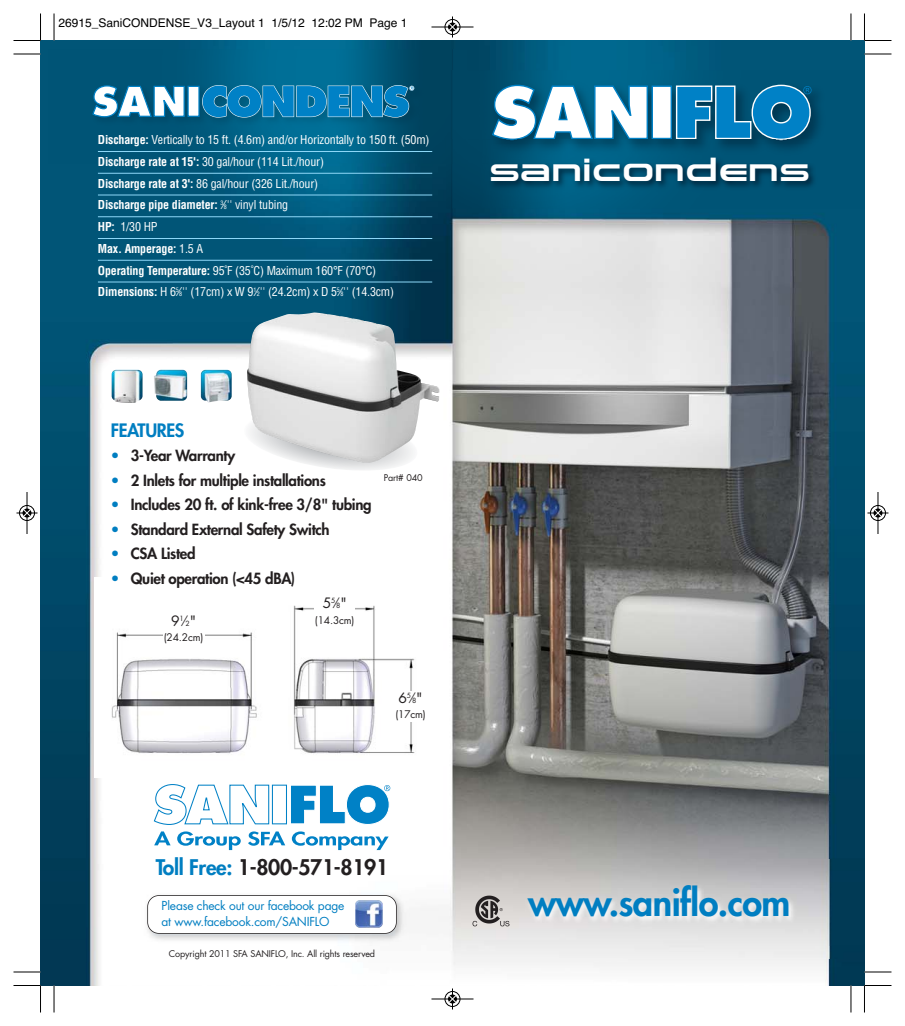
<style>
.page{position:relative;width:905px;height:1026px;background:#fff}
.page>*{position:absolute;margin:0;border:0;box-sizing:border-box;transform-origin:0 0}
.t1{font:800 36px "Futura";letter-spacing:-.015em;color:#007ec1}
.t2{font:30px "Spaceman";letter-spacing:-.025em;color:#fff}
.t3{font:800 21px "Futura";letter-spacing:-.015em;color:#231f20}
.t4{font:800 18px "Futura";letter-spacing:-.02em;color:#007ec1}
.t5{font:800 15px "Futura";letter-spacing:-.02em;color:#231f20}
.t6{font:13.95px "Futura";color:#231f20}
.t7{font:condensed 12px/21.8px "Helvetica";letter-spacing:-.015em;color:#fff}
.t8{font:12px/15.5px "Futura";letter-spacing:-.015em;color:#007ec1}
.t9{font:12px "Helvetica";color:#000}
.t10{font:10.2px "Futura";letter-spacing:-.015em;color:#231f20}
.t11{font:9px "Futura";letter-spacing:-.015em;color:#231f20}
.s1{font-weight:700}
.s2{font-size:6px}
.s3{color:#007ec1}
.s4{font-size:6.9px}
</style>
<div class="page">
<img style="left:40px;top:41px;width:824px;height:944px">
<img style="left:445px;top:70px;width:419px;height:139px">
<svg style="left:492px;top:85px;width:156px;height:55px"></svg>
<div style="left:652px;top:86px;width:19px;height:52px;background:#fff"></div>
<div style="left:651px;top:86px;width:21px;height:53px;border:1px solid #0081c6"></div>
<svg style="left:675px;top:85px;width:136px;height:55px"></svg>
<img style="left:49px;top:49px;width:418px;height:114px">
<svg style="left:92px;top:85px;width:93px;height:33px"></svg>
<div style="left:188px;top:86px;width:11px;height:30px;background:#fff"></div>
<div style="left:187px;top:86px;width:12px;height:31px;border:1px solid #0081c6"></div>
<svg style="left:202px;top:85px;width:212px;height:33px"></svg>
<img style="left:278px;top:577px;width:164px;height:201px">
<img style="left:95px;top:577px;width:174px;height:201px">
<div style="left:163px;top:614px;width:41px;height:31px;background:#fff"></div>
<div style="left:314px;top:597px;width:41px;height:31px;background:#fff"></div>
<div style="left:389px;top:691px;width:42px;height:31px;background:#fff"></div>
<hr style="left:98px;top:151px;width:334px;height:1px;background:#8ed8f8">
<hr style="left:98px;top:173px;width:334px;height:1px;background:#8ed8f8">
<hr style="left:98px;top:195px;width:334px;height:1px;background:#8ed8f8">
<hr style="left:98px;top:216px;width:334px;height:1px;background:#8ed8f8">
<hr style="left:98px;top:238px;width:334px;height:1px;background:#8ed8f8">
<hr style="left:98px;top:260px;width:334px;height:1px;background:#8ed8f8">
<hr style="left:98px;top:282px;width:334px;height:1px;background:#8ed8f8">
<svg style="left:242px;top:408px;width:177px;height:67px"></svg>
<img style="left:247px;top:312px;width:192px;height:151px">
<img style="left:201px;top:370px;width:31px;height:33px">
<img style="left:154px;top:370px;width:33px;height:31px">
<img style="left:112px;top:370px;width:30px;height:33px">
<svg style="left:154px;top:784px;width:236px;height:66px"></svg>
<img style="left:462px;top:859px;width:400px;height:99px">
<img style="left:470px;top:892px;width:41px;height:38px">
<img style="left:142px;top:890px;width:267px;height:56px">
<div style="left:148px;top:896px;width:248px;height:37px;background:#fff;border-radius:11px"></div>
<div style="left:147px;top:895px;width:250px;height:39px;border:2px solid #231f20;border-radius:12px"></div>
<img style="left:355px;top:900px;width:28px;height:28px">
<img style="left:492px;top:140px;width:319px;height:4px">
<svg style="left:446px;top:163px;width:21px;height:1px"></svg>
<svg style="left:54px;top:14px;width:1px;height:26px"></svg>
<svg style="left:14px;top:54px;width:26px;height:1px"></svg>
<svg style="left:850px;top:14px;width:1px;height:26px"></svg>
<svg style="left:864px;top:54px;width:27px;height:1px"></svg>
<svg style="left:54px;top:986px;width:1px;height:26px"></svg>
<svg style="left:14px;top:972px;width:26px;height:1px"></svg>
<svg style="left:850px;top:986px;width:1px;height:26px"></svg>
<svg style="left:864px;top:972px;width:27px;height:1px"></svg>
<svg style="left:14px;top:14px;width:27px;height:27px"></svg>
<svg style="left:864px;top:14px;width:27px;height:27px"></svg>
<svg style="left:14px;top:985px;width:27px;height:27px"></svg>
<svg style="left:864px;top:985px;width:27px;height:27px"></svg>
<div style="left:444px;top:19px;width:16px;height:16px;border:1px solid #fff;border-radius:50%"></div>
<hr style="left:431px;top:27px;width:42px;height:1px;background:#000">
<div style="left:445px;top:19px;width:15px;height:16px;border:1px solid #000;border-radius:50%"></div>
<svg style="left:448px;top:16px;width:8px;height:22px"></svg>
<div style="left:444px;top:991px;width:16px;height:16px;border:1px solid #fff;border-radius:50%"></div>
<hr style="left:431px;top:999px;width:42px;height:1px;background:#000">
<div style="left:445px;top:991px;width:15px;height:16px;border:1px solid #000;border-radius:50%"></div>
<svg style="left:448px;top:988px;width:8px;height:22px"></svg>
<hr style="left:27px;top:492px;width:1px;height:42px;background:#000">
<div style="left:19px;top:505px;width:16px;height:16px;border:1px solid #000;border-radius:50%"></div>
<svg style="left:16px;top:509px;width:22px;height:8px"></svg>
<hr style="left:877px;top:492px;width:1px;height:42px;background:#000">
<div style="left:870px;top:505px;width:15px;height:16px;border:1px solid #000;border-radius:50%"></div>
<svg style="left:867px;top:509px;width:21px;height:8px"></svg>
<p class="t9" style="left:58px;top:18px;width:350px">26915_SaniCONDENSE_V3_Layout 1 1/5/12 12:02 PM Page 1</p>
<p class="t7" style="left:98px;top:130px;width:333px"><span class="s1">Discharge:</span> Vertically to 15 ft. (4.6m) and/or Horizontally to 150 ft. (50m)<br><span class="s1">Discharge rate at 15':</span> 30 gal/hour (114 Lit./hour)<br><span class="s1">Discharge rate at 3':</span> 86 gal/hour (326 Lit./hour)<br><span class="s1">Discharge pipe diameter:</span> <sup>3</sup>⁄<span class="s2">8</span>'' vinyl tubing<br><span class="s1">HP:</span> 1/30 HP<br><span class="s1">Max. Amperage:</span> 1.5 A<br><span class="s1">Operating Temperature:</span> 95˚F (35˚C) Maximum 160°F (70°C)<br><span class="s1">Dimensions:</span> H 6<sup>5</sup>⁄<span class="s2">8</span>'' (17cm) x W 9<sup>1</sup>⁄<span class="s2">2</span>'' (24.2cm) x D 5<sup>5</sup>⁄<span class="s2">8</span>'' (14.3cm)</p>
<h3 class="t4" style="left:111px;top:422px;width:75px">FEATURES</h3>
<p class="t5" style="left:111px;top:449px;width:126px"><span class="s3">•</span> 3-Year Warranty</p>
<p class="t5" style="left:111px;top:473px;width:216px"><span class="s3">•</span> 2 Inlets for multiple installations</p>
<p class="t5" style="left:111px;top:498px;width:262px"><span class="s3">•</span> Includes 20 ft. of kink-free 3/8" tubing</p>
<p class="t5" style="left:111px;top:522px;width:220px"><span class="s3">•</span> Standard External Safety Switch</p>
<p class="t5" style="left:111px;top:547px;width:86px"><span class="s3">•</span> CSA Listed</p>
<p class="t5" style="left:111px;top:571px;width:186px"><span class="s3">•</span> Quiet operation (&lt;45 dBA)</p>
<p class="t6" style="left:171px;top:614px;width:27px">9<sup>1</sup>⁄<span class="s4">2</span>"</p>
<p class="t10" style="left:164px;top:633px;width:41px">(24.2cm)</p>
<p class="t6" style="left:322px;top:597px;width:26px">5<sup>5</sup>⁄<span class="s4">8</span>"</p>
<p class="t10" style="left:315px;top:615px;width:41px">(14.3cm)</p>
<p class="t11" style="left:384px;top:473px;width:40px">Part# 040</p>
<p class="t6" style="left:398px;top:691px;width:26px">6<sup>5</sup>⁄<span class="s4">8</span>"</p>
<p class="t10" style="left:395px;top:709px;width:32px">(17cm)</p>
<h3 class="t3" style="left:156px;top:858px;width:234px"><span class="s3">Toll Free:</span> 1-800-571-8191</h3>
<p class="t8" style="left:161px;top:899px;width:184px">Please check out our facebook page at www.facebook.com/SANIFLO</p>
<p class="t11" style="left:169px;top:949px;width:208px">Copyright 2011 SFA SANIFLO, Inc. All rights reserved</p>
<h2 class="t2" style="left:491px;top:153px;width:323px">saniCondens</h2>
<h1 class="t1" style="left:528px;top:886px;width:264px">www.saniflo.com</h1>
</div>
